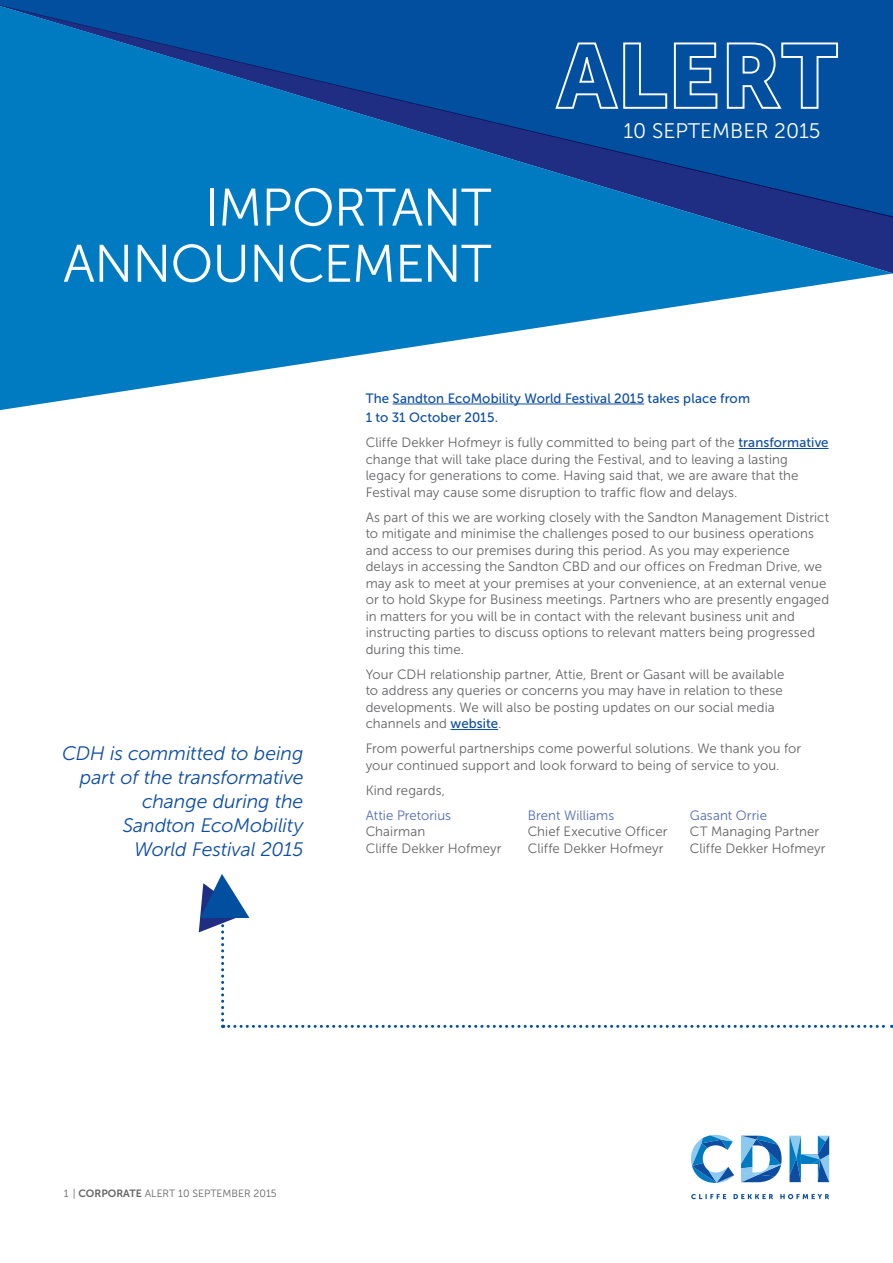
<style>
.page{position:relative;width:893px;height:1263px;background:#fff}
.page>*{position:absolute;margin:0;border:0;box-sizing:border-box;transform-origin:0 0}
.Alert_body_bold{font:52.65px/56.1px "Museo Sans 300";letter-spacing:-.015em;color:#fff;text-align:right}
.t1{font:21px "Museo Sans 300";color:#fff}
.ALERT_PULL_OUT_BIG{font:italic 19.5px/24px "Museo Sans 300";letter-spacing:-.005em;color:#0d4da1;text-align:right}
.ALERT_BODY{font:13.5px/16.5px "Museo Sans 300";letter-spacing:.005em;color:#636366}
.ALERT_ARTICLE_INTR{font:13.5px/19.5px "Museo Sans 500";letter-spacing:.01em;color:#0d4da1}
.ALERT_BODY-2{font:13.5px "Museo Sans 300";letter-spacing:.005em;color:#516bb3}
.t2{font:10.5px "Museo Sans 300";color:#636366}
.s1{font-family:"Museo Sans 500";color:#0d4da1}
.s2{font-family:"Museo Sans 700"}
</style>
<div class="page">
<svg style="left:789px;top:1136px;width:40px;height:46px"></svg>
<svg style="left:691px;top:1194px;width:138px;height:5px"></svg>
<svg style="left:691px;top:1135px;width:43px;height:48px"></svg>
<svg style="left:741px;top:1136px;width:41px;height:46px"></svg>
<svg style="left:0;top:6px;width:893px;height:404px;fill:#007bc2"></svg>
<hr style="left:393px;top:404px;width:251px;height:1px;background:#0d4da1">
<hr style="left:738px;top:448px;width:91px;height:1px;background:#0d4da1">
<hr style="left:451px;top:729px;width:47px;height:1px;background:#0d4da1">
<svg style="left:199px;top:874px;width:693px;height:154px"></svg>
<p class="Alert_body_bold" style="left:63px;top:180px;width:430px">IMPORTANT<br>ANNOUNCEMENT</p>
<p class="t1" style="left:623px;top:119px;width:199px">10 SEPTEMBER 2015</p>
<p class="ALERT_PULL_OUT_BIG" style="left:62px;top:741px;width:243px">CDH is committed to being part of the transformative change during the</p>
<p class="ALERT_PULL_OUT_BIG" style="left:123px;top:813px;width:182px">Sandton EcoMobility</p>
<p class="ALERT_PULL_OUT_BIG" style="left:134px;top:837px;width:171px">World Festival 2015</p>
<p class="ALERT_ARTICLE_INTR" style="left:366px;top:388px;width:386px">The Sandton EcoMobility World Festival 2015 takes place from<br>1 to 31 October 2015.</p>
<p class="ALERT_BODY" style="left:366px;top:434px;width:464px">Cliffe Dekker Hofmeyr is fully committed to being part of the <span class="s1">transformative </span>change that will take place during the Festival, and to leaving a lasting legacy for generations to come. Having said that, we are aware that the Festival may cause some disruption to traffic flow and delays.</p>
<p class="ALERT_BODY" style="left:366px;top:509px;width:465px">As part of this we are working closely with the Sandton Management District to mitigate and minimise the challenges posed to our business operations and access to our premises during this period. As you may experience delays in accessing the Sandton CBD and our offices on Fredman Drive, we may ask to meet at your premises at your convenience, at an external venue or to hold Skype for Business meetings. Partners who are presently engaged in matters for you will be in contact with the relevant business unit and instructing parties to discuss options to relevant matters being progressed during this time.</p>
<p class="ALERT_BODY" style="left:366px;top:666px;width:420px">Your CDH relationship partner, Attie, Brent or Gasant will be available to address any queries or concerns you may have in relation to these developments. We will also be posting updates on our social media channels and <span class="s1">website</span>.</p>
<p class="ALERT_BODY" style="left:366px;top:740px;width:437px">From powerful partnerships come powerful solutions. We thank you for your continued support and look forward to being of service to you.</p>
<p class="ALERT_BODY" style="left:366px;top:782px;width:81px">Kind regards,</p>
<p class="ALERT_BODY-2" style="left:366px;top:808px;width:87px">Attie Pretorius</p>
<p class="ALERT_BODY-2" style="left:528px;top:808px;width:88px">Brent Williams</p>
<p class="ALERT_BODY-2" style="left:690px;top:808px;width:79px">Gasant Orrie</p>
<p class="ALERT_BODY" style="left:366px;top:823px;width:61px">Chairman</p>
<p class="ALERT_BODY" style="left:528px;top:823px;width:141px">Chief Executive Officer</p>
<p class="ALERT_BODY" style="left:690px;top:823px;width:131px">CT Managing Partner</p>
<p class="ALERT_BODY" style="left:366px;top:840px;width:137px">Cliffe Dekker Hofmeyr</p>
<p class="ALERT_BODY" style="left:528px;top:840px;width:137px">Cliffe Dekker Hofmeyr</p>
<p class="ALERT_BODY" style="left:690px;top:840px;width:137px">Cliffe Dekker Hofmeyr</p>
<p class="t2" style="left:64px;top:1188px;width:215px">1 | <span class="s2">CORPORATE</span> ALERT 10 SEPTEMBER 2015</p>
</div>
